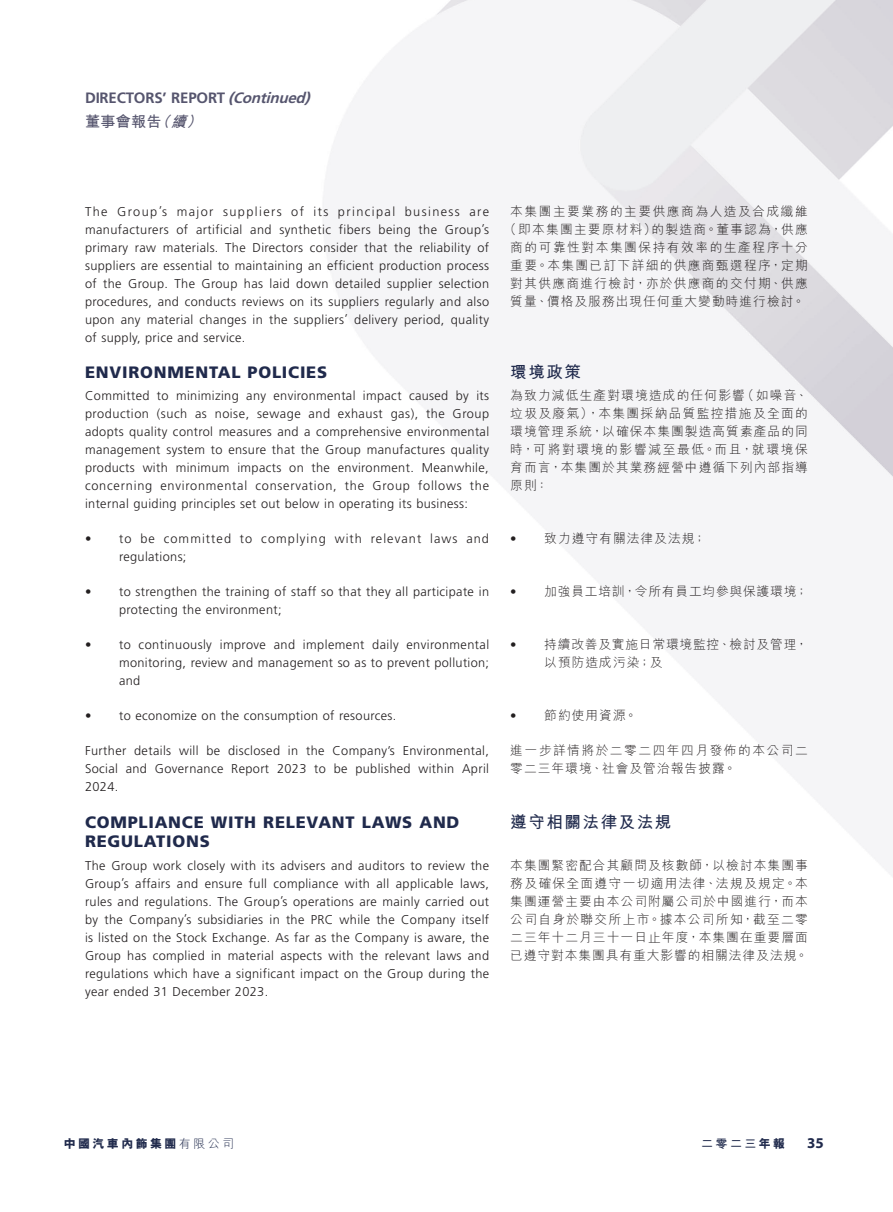
<style>
.page{position:relative;width:893px;height:1212px;background:#fff}
.page>*{position:absolute;margin:0;border:0;box-sizing:border-box;transform-origin:0 0}
.t1{font:900 16.5px/19.5px "Frutiger LT Std";letter-spacing:.045em;color:#202a4c}
.t2{font:700 16.5px "M Hei HK";letter-spacing:.095em;color:#202a4c}
.t3{font:700 15px "Frutiger LT Std";letter-spacing:-.015em;color:#56556e}
.t4{font:700 15px "M Hei HK";letter-spacing:.02em;color:#56556e}
.t5{font:700 15px "Myriad Pro";color:#202a4c}
.t6{font:300 12.75px/18px "Frutiger LT Std";letter-spacing:.03em;color:#231f20;text-align:justify}
.t7{font:300 12.75px/18px "M Hei HK";letter-spacing:.08em;color:#231f20;text-align:justify}
.t8{font:300 12.75px/18px "M Hei HK";letter-spacing:.1em;color:#231f20;text-align:center}
.t9{font:300 12.75px/18px "Frutiger LT Std";letter-spacing:.085em;color:#231f20}
.t10{font:300 12.75px/18px "M Hei HK";letter-spacing:.06em;color:#231f20}
.t11{font:300 12.75px/18px "M Hei HK";letter-spacing:.115em;color:#231f20}
.t12{font:800 12px "M Hei HK";letter-spacing:.2em;color:#202a4c}
.t13{font:700 12px "M Hei HK";color:#202a4c}
.s1{font-style:italic}
.s2{font-family:"Frutiger LT Std"}
.s3{font-weight:300}
.s4{font-weight:800}
</style>
<div class="page">
<img style="left:323px;top:0;width:570px;height:876px">
<p class="t3" style="left:85px;top:89px;width:231px">DIRECTORS’ REPORT <span class="s1">(Continued)</span></p>
<p class="t4" style="left:85px;top:110px;width:123px">董事會報告<span class="s1">（續）</span></p>
<p class="t6" style="left:85px;top:202px;width:406px">The Group’s major suppliers of its principal business are manufacturers of artificial and synthetic fibers being the Group’s primary raw materials. The Directors consider that the reliability of suppliers are essential to maintaining an efficient production process of the Group. The Group has laid down detailed supplier selection procedures, and conducts reviews on its suppliers regularly and also upon any material changes in the suppliers’ delivery period, quality of supply, price and service.</p>
<p class="t1" style="left:85px;top:362px;width:244px">ENVIRONMENTAL POLICIES</p>
<p class="t6" style="left:85px;top:387px;width:406px">Committed to minimizing any environmental impact caused by its production (such as noise, sewage and exhaust gas), the Group adopts quality control measures and a comprehensive environmental management system to ensure that the Group manufactures quality products with minimum impacts on the environment. Meanwhile, concerning environmental conservation, the Group follows the internal guiding principles set out below in operating its business:</p>
<p class="t9" style="left:119px;top:530px;width:371px;text-indent:-34px">• to be committed to complying with relevant laws and regulations;</p>
<p class="t6" style="left:119px;top:583px;width:372px;text-indent:-34px">• to strengthen the training of staff so that they all participate in protecting the environment;</p>
<p class="t6" style="left:119px;top:636px;width:372px;text-indent:-34px">• to continuously improve and implement daily environmental monitoring, review and management so as to prevent pollution; and</p>
<p class="t6" style="left:85px;top:707px;width:313px">• to economize on the consumption of resources.</p>
<p class="t6" style="left:85px;top:742px;width:406px">Further details will be disclosed in the Company’s Environmental, Social and Governance Report 2023 to be published within April 2024.</p>
<p class="t1" style="left:85px;top:812px;width:376px">COMPLIANCE WITH RELEVANT LAWS AND<br>REGULATIONS</p>
<p class="t6" style="left:85px;top:856px;width:406px">The Group work closely with its advisers and auditors to review the Group’s affairs and ensure full compliance with all applicable laws, rules and regulations. The Group’s operations are mainly carried out by the Company’s subsidiaries in the PRC while the Company itself is listed on the Stock Exchange. As far as the Company is aware, the Group has complied in material aspects with the relevant laws and regulations which have a significant impact on the Group during the year ended 31 December 2023.</p>
<p class="t8" style="left:504px;top:202px;width:306px">本集團主要業務的主要供應商為人造及合成纖維（即本集團主要原材料）的製造商。董事認為，供應商的可靠性對本集團保持有效率的生產程序十分重要。本集團已訂下詳細的供應商甄選程序，定期對其供應商進行檢討，亦於供應商的交付期、供應質量、價格及服務出現任何重大變動時進行檢討。</p>
<p class="t2" style="left:510px;top:360px;width:72px">環境政策</p>
<p class="t7" style="left:510px;top:386px;width:299px">為致力減低生產對環境造成的任何影響（如噪音、垃圾及廢氣），本集團採納品質監控措施及全面的環境管理系統，以確保本集團製造高質素產品的同時，可將對環境的影響減至最低。而且，就環境保育而言，本集團於其業務經營中遵循下列內部指導原則：</p>
<p class="t7" style="left:510px;top:529px;width:197px"><span class="s2">•</span> 致力遵守有關法律及法規；</p>
<p class="t10" style="left:510px;top:582px;width:299px"><span class="s2">•</span> 加強員工培訓，令所有員工均參與保護環境；</p>
<p class="t10" style="left:544px;top:635px;width:265px;text-indent:-34px"><span class="s2">•</span> 持續改善及實施日常環境監控、檢討及管理，以預防造成污染；及</p>
<p class="t7" style="left:510px;top:706px;width:129px"><span class="s2">•</span> 節約使用資源。</p>
<p class="t11" style="left:510px;top:741px;width:299px">進一步詳情將於二零二四年四月發佈的本公司二零二三年環境、社會及管治報告披露。</p>
<p class="t2" style="left:510px;top:810px;width:163px">遵守相關法律及法規</p>
<p class="t7" style="left:510px;top:856px;width:299px">本集團緊密配合其顧問及核數師，以檢討本集團事務及確保全面遵守一切適用法律、法規及規定。本集團運營主要由本公司附屬公司於中國進行，而本公司自身於聯交所上市。據本公司所知，截至二零二三年十二月三十一日止年度，本集團在重要層面已遵守對本集團具有重大影響的相關法律及法規。</p>
<p class="t12" style="left:64px;top:1137px;width:172px">中國汽車內飾集團<span class="s3">有限公司</span></p>
<p class="t13" style="left:701px;top:1134px;width:85px">二零二三<span class="s4">年報</span></p>
<p class="t5" style="left:807px;top:1133px;width:18px">35</p>
</div>
